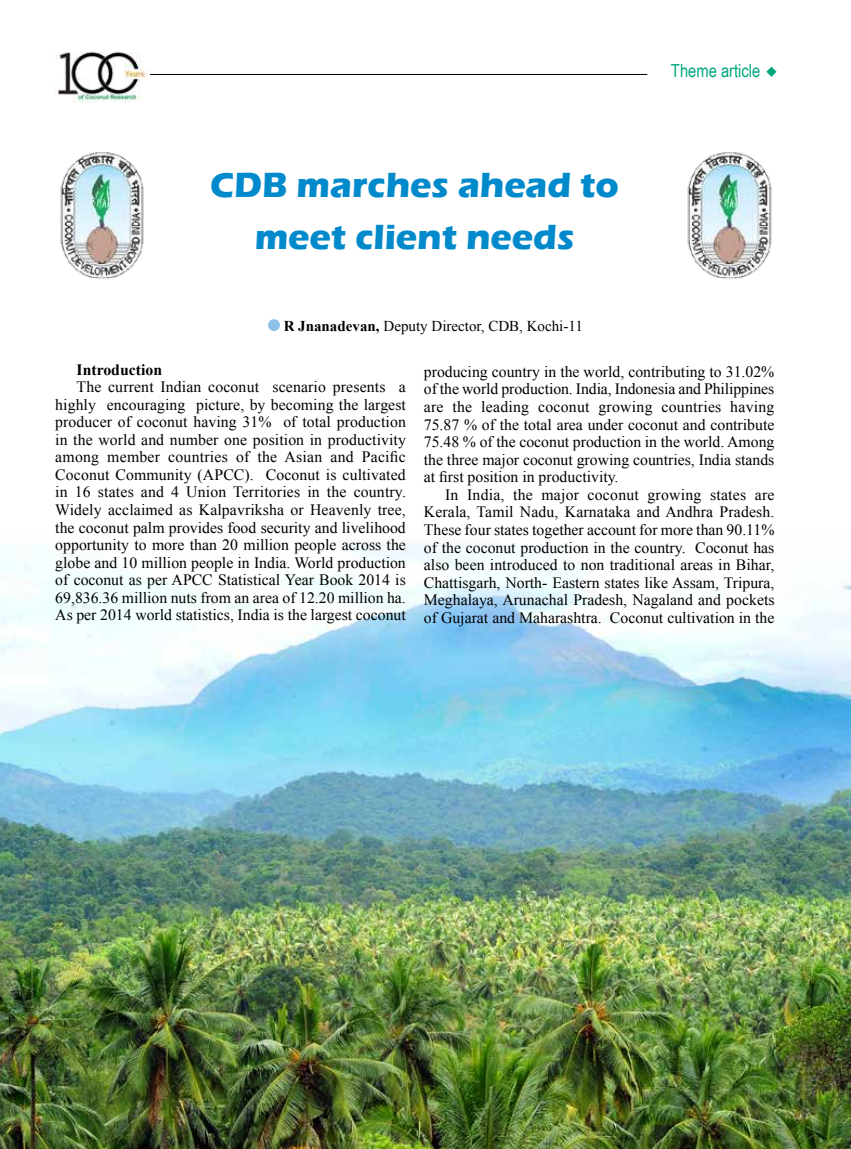
<style>
.page{position:relative;width:851px;height:1149px;background:#fff}
.page>*{position:absolute;margin:0;border:0;box-sizing:border-box;transform-origin:0 0}
.t1{font:700 36px/52.5px "Eras ITC";color:#008acb;text-align:center}
.t2{font:18px "Arial Narrow";color:#00a77e}
.t3{font:15.75px/17.5px "Times New Roman";color:#000;text-align:justify}
.t4{font:700 15.75px "Times New Roman";color:#000}
.t5{font:15px "Times New Roman";color:#000}
.s1{font-weight:700}
</style>
<div class="page">
<hr style="left:55px;top:74px;width:592px;height:1px;background:#000">
<svg style="left:766px;top:67px;width:10px;height:10px"></svg>
<img style="left:55px;top:51px;width:94px;height:51px">
<img style="left:687px;top:152px;width:85px;height:127px">
<img style="left:60px;top:152px;width:84px;height:127px">
<img style="left:0;top:545px;width:850px;height:603px">
<div style="left:268px;top:319px;width:12px;height:12px;background:#8dc1e8;border-radius:50%"></div>
<h1 class="t1" style="left:210px;top:159px;width:410px">CDB marches ahead to meet client needs</h1>
<p class="t5" style="left:283px;top:316px;width:301px"><span class="s1">R Jnanadevan,</span> Deputy Director, CDB, Kochi-11</p>
<p class="t2" style="left:671px;top:58px;width:91px">Theme article</p>
<p class="t4" style="left:77px;top:358px;width:87px">Introduction</p>
<p class="t3" style="left:55px;top:377px;width:352px;text-indent:21px">The current Indian coconut scenario presents a highly encouraging picture, by becoming the largest producer of coconut having 31% of total production in the world and number one position in productivity among member countries of the Asian and Pacific Coconut Community (APCC). Coconut is cultivated in 16 states and 4 Union Territories in the country.<br>Widely acclaimed as Kalpavriksha or Heavenly tree, the coconut palm provides food security and livelihood opportunity to more than 20 million people across the globe and 10 million people in India. World production of coconut as per APCC Statistical Year Book 2014 is 69,836.36 million nuts from an area of 12.20 million ha.<br>As per 2014 world statistics, India is the largest coconut</p>
<p class="t3" style="left:424px;top:362px;width:352px">producing country in the world, contributing to 31.02% of the world production. India, Indonesia and Philippines are the leading coconut growing countries having 75.87 % of the total area under coconut and contribute 75.48 % of the coconut production in the world. Among the three major coconut growing countries, India stands at first position in productivity.</p>
<p class="t3" style="left:424px;top:485px;width:352px;text-indent:21px">In India, the major coconut growing states are Kerala, Tamil Nadu, Karnataka and Andhra Pradesh.<br>These four states together account for more than 90.11% of the coconut production in the country. Coconut has also been introduced to non traditional areas in Bihar, Chattisgarh, North- Eastern states like Assam, Tripura, Meghalaya, Arunachal Pradesh, Nagaland and pockets of Gujarat and Maharashtra. Coconut cultivation in the</p>
</div>
